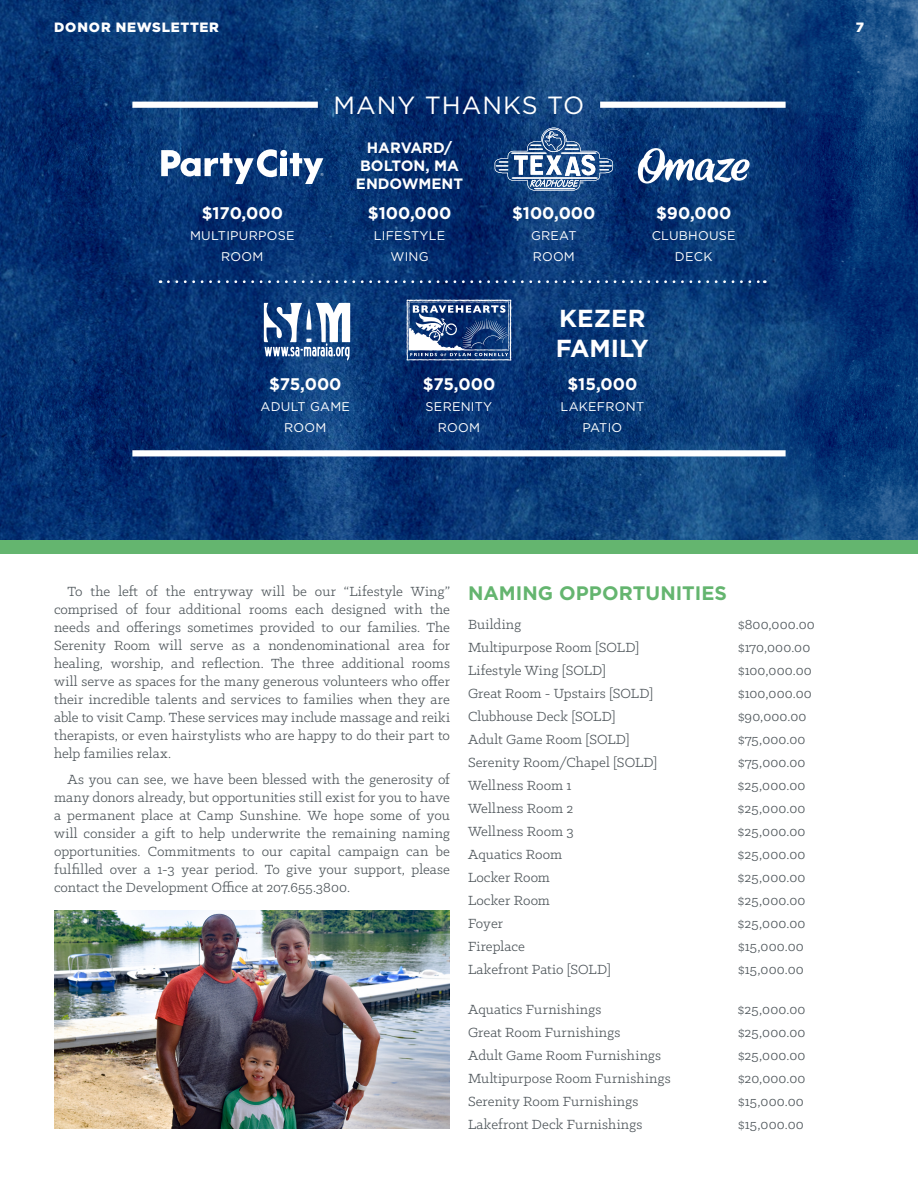
<style>
.page{position:relative;width:918px;height:1188px;background:#fff}
.page>*{position:absolute;margin:0;border:0;box-sizing:border-box;transform-origin:0 0}
.t1{font:24.9px "Gotham";letter-spacing:.04em;color:#fff}
.t2{font:700 24.6px/29.5px "Gotham";color:#fff}
.t3{font:700 19.5px "Gotham";letter-spacing:.005em;color:#64b56f}
.t4{font:700 16.8px "Gotham";color:#fff}
.t5{font:15px/18px "Klinic Slab";letter-spacing:.01em;color:#4e555a;text-align:justify}
.t6{font:700 15px/18px "Gotham";color:#fff;text-align:center}
.t7{font:900 13.5px "Gotham";letter-spacing:.05em;color:#fff}
.t8{font:12.6px/21px "Gotham";letter-spacing:.02em;color:#fff;text-align:center}
</style>
<div class="page">
<img style="left:0;top:0;width:918px;height:540px">
<div style="left:0;top:540px;width:918px;height:14px;background:#64b56f"></div>
<div style="left:281px;top:158px;width:6px;height:18px;background:#fff"></div>
<div style="left:280px;top:150px;width:7px;height:7px;background:#fff;border-radius:50%"></div>
<svg style="left:161px;top:149px;width:116px;height:35px"></svg>
<svg style="left:290px;top:153px;width:33px;height:31px"></svg>
<svg style="left:495px;top:128px;width:118px;height:63px;background:#4a6e9c"></svg>
<svg style="left:638px;top:148px;width:112px;height:36px"></svg>
<svg style="left:406px;top:299px;width:105px;height:62px;background:#506b99"></svg>
<div style="left:132px;top:102px;width:186px;height:6px;background:#fff"></div>
<div style="left:600px;top:102px;width:186px;height:6px;background:#fff"></div>
<svg style="left:168px;top:280px;width:597px;height:3px;background:#406395"></svg>
<div style="left:132px;top:450px;width:654px;height:6px;background:#fff"></div>
<svg style="left:264px;top:303px;width:86px;height:58px"></svg>
<img style="left:54px;top:910px;width:396px;height:219px">
<p class="t7" style="left:54px;top:18px;width:166px">DONOR NEWSLETTER</p>
<p class="t7" style="left:856px;top:18px;width:10px">7</p>
<h1 class="t1" style="left:334px;top:89px;width:252px">MANY THANKS TO</h1>
<p class="t4" style="left:202px;top:202px;width:83px">$170,000</p>
<p class="t8" style="left:190px;top:225px;width:106px">MULTIPURPOSE<br>ROOM</p>
<p class="t6" style="left:356px;top:138px;width:109px">HARVARD/<br>BOLTON, MA<br>ENDOWMENT</p>
<p class="t4" style="left:368px;top:202px;width:85px">$100,000</p>
<p class="t8" style="left:374px;top:225px;width:73px">LIFESTYLE<br>WING</p>
<p class="t4" style="left:512px;top:202px;width:85px">$100,000</p>
<p class="t8" style="left:531px;top:225px;width:47px;text-align:left">GREAT<br>ROOM</p>
<p class="t4" style="left:656px;top:202px;width:77px">$90,000</p>
<p class="t8" style="left:652px;top:225px;width:85px">CLUBHOUSE<br>DECK</p>
<p class="t4" style="left:269px;top:373px;width:74px">$75,000</p>
<p class="t8" style="left:261px;top:396px;width:91px">ADULT GAME<br>ROOM</p>
<p class="t4" style="left:423px;top:373px;width:74px">$75,000</p>
<p class="t8" style="left:426px;top:396px;width:68px">SERENITY<br>ROOM</p>
<h2 class="t2" style="left:556px;top:304px;width:94px">KEZER<br>FAMILY</h2>
<p class="t4" style="left:567px;top:373px;width:71px">$15,000</p>
<p class="t8" style="left:561px;top:396px;width:85px">LAKEFRONT<br>PATIO</p>
<p class="t5" style="left:54px;top:582px;width:398px;text-indent:14px">To the left of the entryway will be our “Lifestyle Wing” comprised of four additional rooms each designed with the needs and offerings sometimes provided to our families. The Serenity Room will serve as a nondenominational area for healing, worship, and reflection. The three additional rooms will serve as spaces for the many generous volunteers who offer their incredible talents and services to families when they are able to visit Camp. These services may include massage and reiki therapists, or even hairstylists who are happy to do their part to help families relax.</p>
<p class="t5" style="left:54px;top:770px;width:398px;text-indent:14px">As you can see, we have been blessed with the generosity of many donors already, but opportunities still exist for you to have a permanent place at Camp Sunshine. We hope some of you will consider a gift to help underwrite the remaining naming opportunities. Commitments to our capital campaign can be fulfilled over a 1-3 year period. To give your support, please contact the Development Office at 207.655.3800.</p>
<h3 class="t3" style="left:468px;top:580px;width:261px">NAMING OPPORTUNITIES</h3>
<p class="t5" style="left:468px;top:615px;width:55px">Building</p>
<p class="t5" style="left:738px;top:615px;width:78px">$800,000.00</p>
<p class="t5" style="left:468px;top:638px;width:173px">Multipurpose Room [SOLD]</p>
<p class="t5" style="left:738px;top:638px;width:74px">$170,000.00</p>
<p class="t5" style="left:468px;top:661px;width:140px">Lifestyle Wing [SOLD]</p>
<p class="t5" style="left:738px;top:661px;width:75px">$100,000.00</p>
<p class="t5" style="left:468px;top:684px;width:187px">Great Room - Upstairs [SOLD]</p>
<p class="t5" style="left:738px;top:684px;width:75px">$100,000.00</p>
<p class="t5" style="left:468px;top:707px;width:149px">Clubhouse Deck [SOLD]</p>
<p class="t5" style="left:738px;top:707px;width:70px">$90,000.00</p>
<p class="t5" style="left:468px;top:730px;width:163px">Adult Game Room [SOLD]</p>
<p class="t5" style="left:738px;top:730px;width:69px">$75,000.00</p>
<p class="t5" style="left:468px;top:753px;width:191px">Serenity Room/Chapel [SOLD]</p>
<p class="t5" style="left:738px;top:753px;width:69px">$75,000.00</p>
<p class="t5" style="left:468px;top:776px;width:105px">Wellness Room 1</p>
<p class="t5" style="left:738px;top:776px;width:69px">$25,000.00</p>
<p class="t5" style="left:468px;top:799px;width:107px">Wellness Room 2</p>
<p class="t5" style="left:738px;top:799px;width:69px">$25,000.00</p>
<p class="t5" style="left:468px;top:822px;width:107px">Wellness Room 3</p>
<p class="t5" style="left:738px;top:822px;width:69px">$25,000.00</p>
<p class="t5" style="left:468px;top:845px;width:96px">Aquatics Room</p>
<p class="t5" style="left:738px;top:845px;width:69px">$25,000.00</p>
<p class="t5" style="left:468px;top:868px;width:83px">Locker Room</p>
<p class="t5" style="left:738px;top:868px;width:69px">$25,000.00</p>
<p class="t5" style="left:468px;top:891px;width:83px">Locker Room</p>
<p class="t5" style="left:738px;top:891px;width:69px">$25,000.00</p>
<p class="t5" style="left:468px;top:914px;width:37px">Foyer</p>
<p class="t5" style="left:738px;top:914px;width:69px">$25,000.00</p>
<p class="t5" style="left:468px;top:937px;width:58px">Fireplace</p>
<p class="t5" style="left:738px;top:937px;width:67px">$15,000.00</p>
<p class="t5" style="left:468px;top:960px;width:145px">Lakefront Patio [SOLD]</p>
<p class="t5" style="left:738px;top:960px;width:67px">$15,000.00</p>
<p class="t5" style="left:468px;top:1000px;width:135px">Aquatics Furnishings</p>
<p class="t5" style="left:738px;top:1000px;width:69px">$25,000.00</p>
<p class="t5" style="left:468px;top:1023px;width:154px">Great Room Furnishings</p>
<p class="t5" style="left:738px;top:1023px;width:69px">$25,000.00</p>
<p class="t5" style="left:468px;top:1046px;width:195px">Adult Game Room Furnishings</p>
<p class="t5" style="left:738px;top:1046px;width:69px">$25,000.00</p>
<p class="t5" style="left:468px;top:1069px;width:204px">Multipurpose Room Furnishings</p>
<p class="t5" style="left:738px;top:1069px;width:69px">$20,000.00</p>
<p class="t5" style="left:468px;top:1092px;width:172px">Serenity Room Furnishings</p>
<p class="t5" style="left:738px;top:1092px;width:67px">$15,000.00</p>
<p class="t5" style="left:468px;top:1115px;width:176px">Lakefront Deck Furnishings</p>
<p class="t5" style="left:738px;top:1115px;width:67px">$15,000.00</p>
</div>
